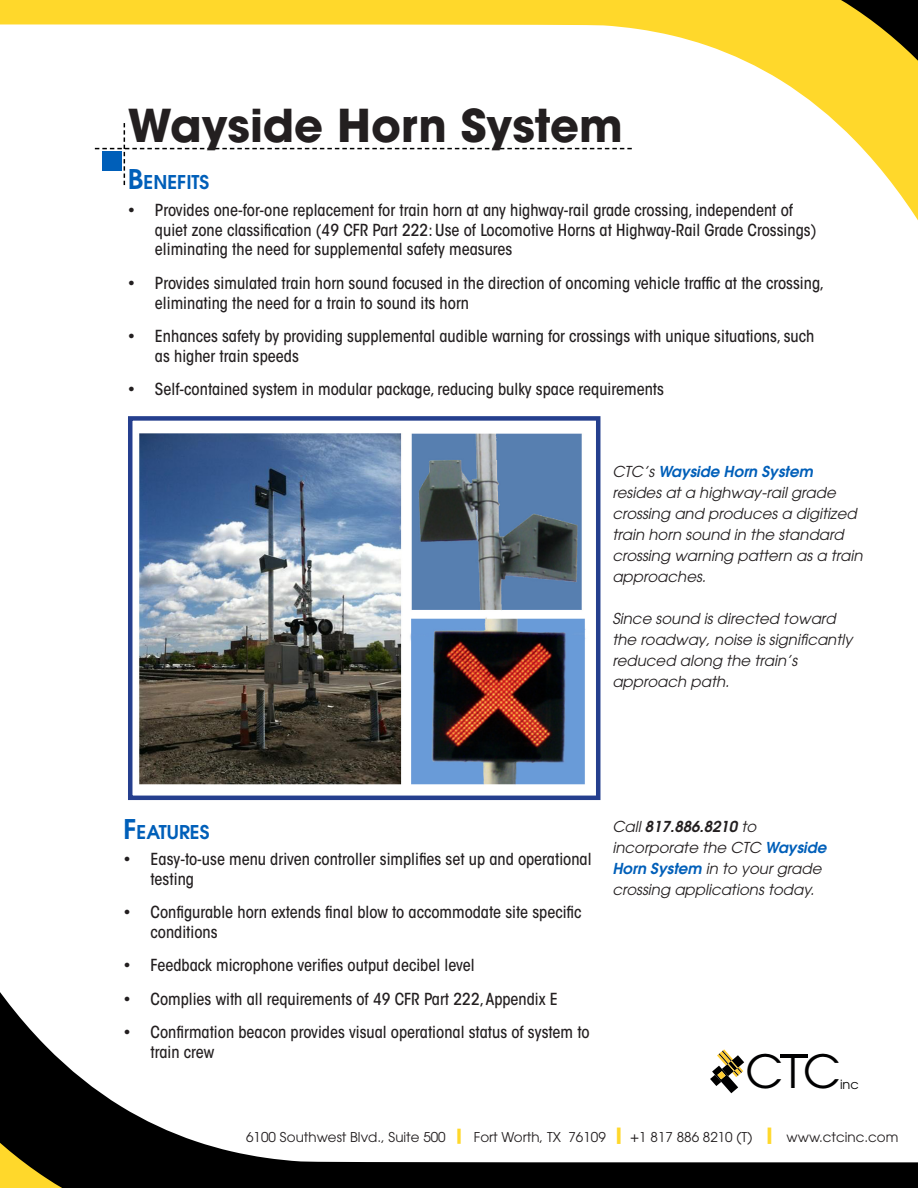
<style>
.page{position:relative;width:918px;height:1188px;background:#fff}
.page>*{position:absolute;margin:0;border:0;box-sizing:border-box;transform-origin:0 0}
.t1{font:45.6px "ITC Avant Garde Std";color:#000001}
.t2{font:700 45px "ITC Avant Garde Std";color:#231f20}
.t3{font:600 18.9px "ITC Avant Garde Std";color:#005fb9}
.t4{font:500 condensed 16.5px/19.8px "ITC Avant Garde Std";color:#231f20}
.t5{font:italic 15px/21px "ITC Avant Garde Std";color:#231f20}
.t6{font:13.5px "ITC Avant Garde Std";color:#231f20}
.t7{font:12.6px "ITC Avant Garde Std";color:#000001}
.s1{font-size:27px}
.s2{font-weight:600;color:#005fb9}
.s3{font-weight:600}
.s4{font-weight:700;font-size:18px;color:#ffd82b}
.s5{font-weight:700;font-size:19.5px;color:#ffd82b}
.s6{font-size:15px}
</style>
<div class="page">
<svg style="left:0;top:992px;width:918px;height:196px"></svg>
<hr style="left:780px;top:1054px;width:28px;height:4px;background:#000001">
<svg style="left:710px;top:1049px;width:34px;height:44px"></svg>
<svg style="left:0;top:0;width:918px;height:220px"></svg>
<img style="left:139px;top:433px;width:447px;height:352px">
<div style="left:128px;top:416px;width:472px;height:384px;border:4px solid #253f8e"></div>
<p class="t2" style="left:128px;top:95px;width:496px">Wayside Horn System</p>
<p class="t3" style="left:128px;top:170px;width:83px"><span class="s1">B</span>ENEFITS</p>
<p class="t4" style="left:155px;top:200px;width:663px;text-indent:-27px">• Provides one-for-one replacement for train horn at any highway-rail grade crossing, independent of quiet zone classification (49 CFR Part 222: Use of Locomotive Horns at Highway-Rail Grade Crossings) eliminating the need for supplemental safety measures</p>
<p class="t4" style="left:155px;top:273px;width:671px;text-indent:-27px">• Provides simulated train horn sound focused in the direction of oncoming vehicle traffic at the crossing, eliminating the need for a train to sound its horn</p>
<p class="t4" style="left:155px;top:326px;width:661px;text-indent:-27px">• Enhances safety by providing supplemental audible warning for crossings with unique situations, such as higher train speeds</p>
<p class="t4" style="left:128px;top:379px;width:538px">• Self-contained system in modular package, reducing bulky space requirements</p>
<p class="t5" style="left:612px;top:461px;width:252px">CTC’s <span class="s2">Wayside Horn System </span>resides at a highway-rail grade crossing and produces a digitized train horn sound in the standard crossing warning pattern as a train approaches.</p>
<p class="t5" style="left:612px;top:608px;width:242px">Since sound is directed toward the roadway, noise is significantly reduced along the train’s approach path.</p>
<p class="t3" style="left:124px;top:819px;width:88px"><span class="s1">F</span>EATURES</p>
<p class="t4" style="left:151px;top:849px;width:443px;text-indent:-27px">• Easy-to-use menu driven controller simplifies set up and operational testing</p>
<p class="t4" style="left:151px;top:902px;width:433px;text-indent:-27px">• Configurable horn extends final blow to accommodate site specific conditions</p>
<p class="t4" style="left:124px;top:956px;width:353px">• Feedback microphone verifies output decibel level</p>
<p class="t4" style="left:124px;top:989px;width:436px">• Complies with all requirements of 49 CFR Part 222, Appendix E</p>
<p class="t4" style="left:151px;top:1022px;width:441px;text-indent:-27px">• Confirmation beacon provides visual operational status of system to train crew</p>
<p class="t5" style="left:612px;top:815px;width:216px">Call <span class="s3">817.886.8210</span> to incorporate the CTC <span class="s2">Wayside<br>Horn System</span> in to your grade crossing applications today.</p>
<p class="t1" style="left:746px;top:1043px;width:97px">CTC</p>
<p class="t7" style="left:840px;top:1076px;width:20px">inc</p>
<p class="t6" style="left:246px;top:1129px;width:654px">6100 Southwest Blvd., Suite 500 <span class="s4">|</span> Fort Worth, TX 76109 <span class="s5">|</span> <span class="s6">+</span>1 817 886 8210 (T) <span class="s5">|</span> www.ctcinc.com</p>
</div>
